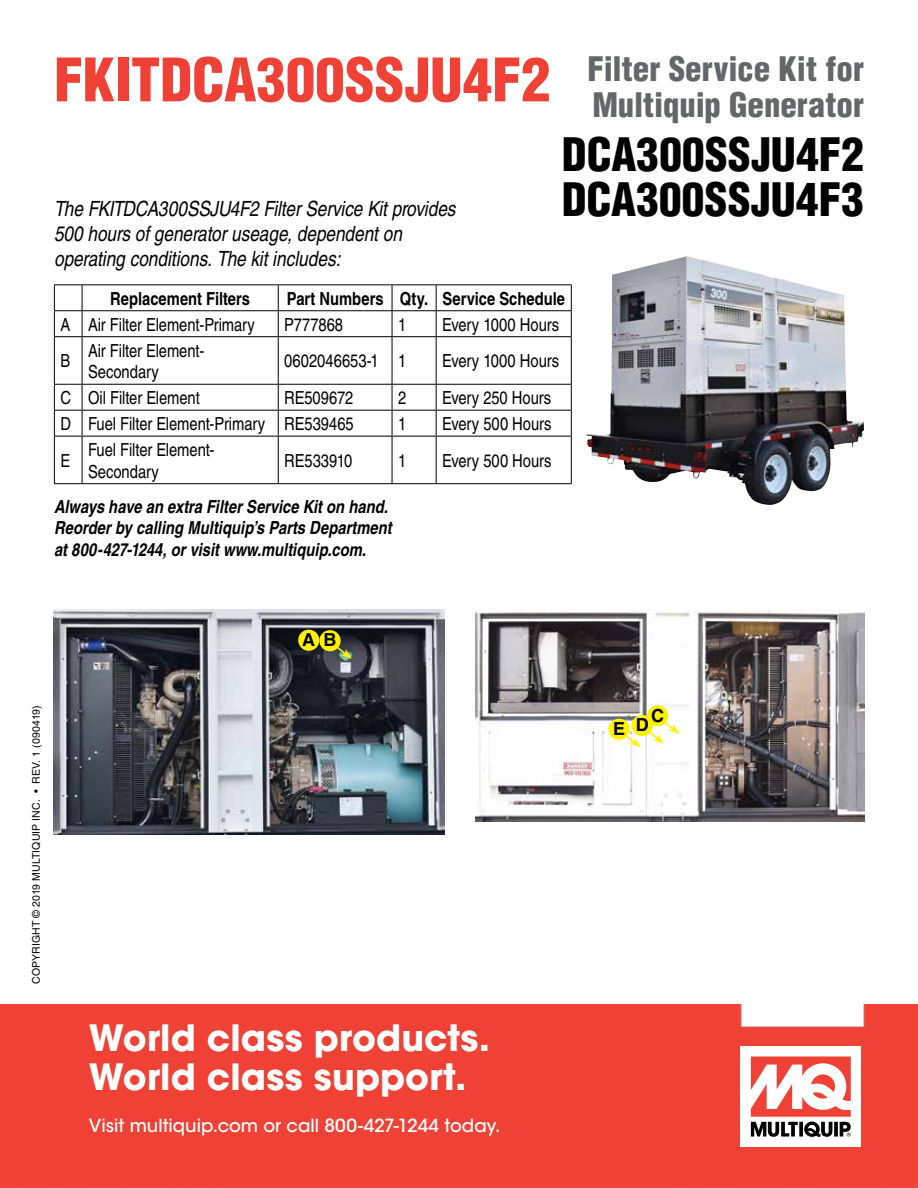
<style>
.page{position:relative;width:918px;height:1188px;background:#fff}
.page>*{position:absolute;margin:0;border:0;box-sizing:border-box;transform-origin:0 0}
.t1{font:900 condensed 58.35px "Helvetica";color:#ef4135}
.t2{font:900 condensed 45px/45px "Helvetica";letter-spacing:.005em;color:#000}
.t3{font:700 36px/39px "ITC Avant Garde Std";letter-spacing:.005em;color:#fff}
.t4{font:900 condensed 33px/36px "Helvetica";color:#656669}
.t5{font:italic condensed 21px/25.2px "Helvetica";letter-spacing:-.005em;color:#000}
.t6{font:condensed 18px/21.6px "Helvetica";letter-spacing:-.005em;color:#000}
.t7{font:italic 700 condensed 18px/21.6px "Helvetica";color:#000}
.t8{font:700 condensed 18px "Helvetica";color:#000}
.t9{font:500 18px "ITC Avant Garde Std";color:#fff}
.t10{font:700 18px "Helvetica";color:#000}
.t11{font:10.5px "Helvetica";letter-spacing:.015em;color:#000}
</style>
<div class="page">
<img style="left:475px;top:609px;width:389px;height:213px">
<img style="left:54px;top:609px;width:391px;height:225px">
<div style="left:0;top:1004px;width:918px;height:184px;background:#ef4135"></div>
<div style="left:741px;top:1046px;width:120px;height:101px;background:#fff"></div>
<svg style="left:751px;top:1056px;width:100px;height:81px"></svg>
<hr style="left:82px;top:284px;width:196px;height:1px;background:#000">
<hr style="left:278px;top:284px;width:114px;height:1px;background:#000">
<hr style="left:392px;top:284px;width:44px;height:1px;background:#000">
<hr style="left:436px;top:284px;width:136px;height:1px;background:#000">
<hr style="left:82px;top:310px;width:196px;height:1px;background:#000">
<hr style="left:278px;top:310px;width:114px;height:1px;background:#000">
<svg style="left:278px;top:285px;width:1px;height:51px"></svg>
<hr style="left:392px;top:310px;width:44px;height:1px;background:#000">
<svg style="left:392px;top:285px;width:1px;height:51px"></svg>
<hr style="left:436px;top:310px;width:136px;height:1px;background:#000">
<svg style="left:436px;top:285px;width:1px;height:51px"></svg>
<svg style="left:571px;top:285px;width:1px;height:51px"></svg>
<svg style="left:54px;top:284px;width:29px;height:53px"></svg>
<hr style="left:54px;top:337px;width:1px;height:47px;background:#000">
<hr style="left:82px;top:336px;width:196px;height:1px;background:#000">
<hr style="left:82px;top:337px;width:1px;height:47px;background:#000">
<hr style="left:278px;top:336px;width:114px;height:1px;background:#000">
<hr style="left:278px;top:337px;width:1px;height:47px;background:#000">
<hr style="left:392px;top:336px;width:44px;height:1px;background:#000">
<hr style="left:392px;top:337px;width:1px;height:47px;background:#000">
<hr style="left:436px;top:336px;width:136px;height:1px;background:#000">
<hr style="left:436px;top:337px;width:1px;height:47px;background:#000">
<hr style="left:571px;top:337px;width:1px;height:47px;background:#000">
<hr style="left:82px;top:384px;width:196px;height:1px;background:#000">
<hr style="left:278px;top:384px;width:114px;height:1px;background:#000">
<hr style="left:392px;top:384px;width:44px;height:1px;background:#000">
<hr style="left:436px;top:384px;width:136px;height:1px;background:#000">
<hr style="left:82px;top:410px;width:196px;height:1px;background:#000">
<hr style="left:278px;top:410px;width:114px;height:1px;background:#000">
<svg style="left:278px;top:385px;width:1px;height:51px"></svg>
<hr style="left:392px;top:410px;width:44px;height:1px;background:#000">
<svg style="left:392px;top:385px;width:1px;height:51px"></svg>
<hr style="left:436px;top:410px;width:136px;height:1px;background:#000">
<svg style="left:436px;top:385px;width:1px;height:51px"></svg>
<svg style="left:571px;top:385px;width:1px;height:51px"></svg>
<svg style="left:54px;top:384px;width:29px;height:53px"></svg>
<hr style="left:54px;top:437px;width:1px;height:46px;background:#000">
<hr style="left:82px;top:436px;width:196px;height:1px;background:#000">
<hr style="left:82px;top:437px;width:1px;height:46px;background:#000">
<hr style="left:278px;top:436px;width:114px;height:1px;background:#000">
<hr style="left:278px;top:437px;width:1px;height:46px;background:#000">
<hr style="left:392px;top:436px;width:44px;height:1px;background:#000">
<hr style="left:392px;top:437px;width:1px;height:46px;background:#000">
<hr style="left:436px;top:436px;width:136px;height:1px;background:#000">
<hr style="left:436px;top:437px;width:1px;height:46px;background:#000">
<hr style="left:571px;top:437px;width:1px;height:46px;background:#000">
<svg style="left:54px;top:483px;width:28px;height:1px"></svg>
<hr style="left:82px;top:483px;width:196px;height:1px;background:#000">
<hr style="left:278px;top:483px;width:114px;height:1px;background:#000">
<hr style="left:392px;top:483px;width:44px;height:1px;background:#000">
<hr style="left:436px;top:483px;width:136px;height:1px;background:#000">
<div style="left:319px;top:630px;width:22px;height:21px;background:#fff200;border-radius:50%"></div>
<svg style="left:334px;top:644px;width:18px;height:15px"></svg>
<div style="left:298px;top:630px;width:21px;height:21px;background:#fff200;border-radius:50%"></div>
<div style="left:647px;top:705px;width:21px;height:21px;background:#fff200;border-radius:50%"></div>
<div style="left:632px;top:715px;width:21px;height:21px;background:#fff200;border-radius:50%"></div>
<div style="left:608px;top:719px;width:22px;height:21px;background:#fff200;border-radius:50%"></div>
<svg style="left:623px;top:719px;width:56px;height:28px"></svg>
<img style="left:587px;top:256px;width:248px;height:249px">
<h1 class="t1" style="left:54px;top:44px;width:498px">FKITDCA300SSJU4F2</h1>
<p class="t5" style="left:54px;top:196px;width:403px">The FKITDCA300SSJU4F2 Filter Service Kit provides<br>500 hours of generator useage, dependent on operating conditions. The kit includes:</p>
<h3 class="t4" style="left:588px;top:50px;width:278px">Filter Service Kit for<br>Multiquip Generator</h3>
<h2 class="t2" style="left:562px;top:132px;width:304px">DCA300SSJU4F2<br>DCA300SSJU4F3</h2>
<p class="t8" style="left:110px;top:287px;width:142px">Replacement Filters</p>
<p class="t8" style="left:287px;top:287px;width:280px">Part Numbers Qty. Service Schedule</p>
<p class="t6" style="left:60px;top:314px;width:196px">A Air Filter Element-Primary</p>
<p class="t6" style="left:284px;top:314px;width:60px">P777868</p>
<p class="t6" style="left:398px;top:314px;width:10px">1</p>
<p class="t6" style="left:442px;top:314px;width:118px">Every 1000 Hours</p>
<p class="t6" style="left:60px;top:350px;width:11px">B</p>
<p class="t6" style="left:88px;top:340px;width:118px">Air Filter Element-<br>Secondary</p>
<p class="t6" style="left:284px;top:350px;width:123px">0602046653-1 1</p>
<p class="t6" style="left:442px;top:350px;width:118px">Every 1000 Hours</p>
<p class="t6" style="left:60px;top:387px;width:141px">C Oil Filter Element</p>
<p class="t6" style="left:284px;top:387px;width:71px">RE509672</p>
<p class="t6" style="left:398px;top:387px;width:10px">2</p>
<p class="t6" style="left:442px;top:387px;width:110px">Every 250 Hours</p>
<p class="t6" style="left:60px;top:413px;width:295px">D Fuel Filter Element-Primary RE539465</p>
<p class="t6" style="left:398px;top:413px;width:10px">1</p>
<p class="t6" style="left:442px;top:413px;width:111px">Every 500 Hours</p>
<p class="t6" style="left:60px;top:450px;width:11px">E</p>
<p class="t6" style="left:88px;top:439px;width:128px">Fuel Filter Element-<br>Secondary</p>
<p class="t6" style="left:284px;top:450px;width:70px">RE533910</p>
<p class="t6" style="left:398px;top:450px;width:10px">1</p>
<p class="t6" style="left:442px;top:450px;width:111px">Every 500 Hours</p>
<p class="t7" style="left:54px;top:495px;width:339px">Always have an extra Filter Service Kit on hand.<br>Reorder by calling Multiquip’s Parts Department at 800-427-1244, or visit www.multiquip.com.</p>
<p class="t11" style="left:30px;top:984px;width:280px;rotate:-90deg">COPYRIGHT © 2019 MULTIQUIP INC. • REV. 1 (090419)</p>
<p class="t10" style="left:302px;top:629px;width:36px">A B</p>
<h3 class="t3" style="left:89px;top:1018px;width:403px">World class products.<br>World class support.</h3>
<p class="t9" style="left:89px;top:1114px;width:413px">Visit multiquip.com or call 800-427-1244 today.</p>
<p class="t10" style="left:651px;top:704px;width:14px">C</p>
<p class="t10" style="left:613px;top:716px;width:37px">E D</p>
</div>
